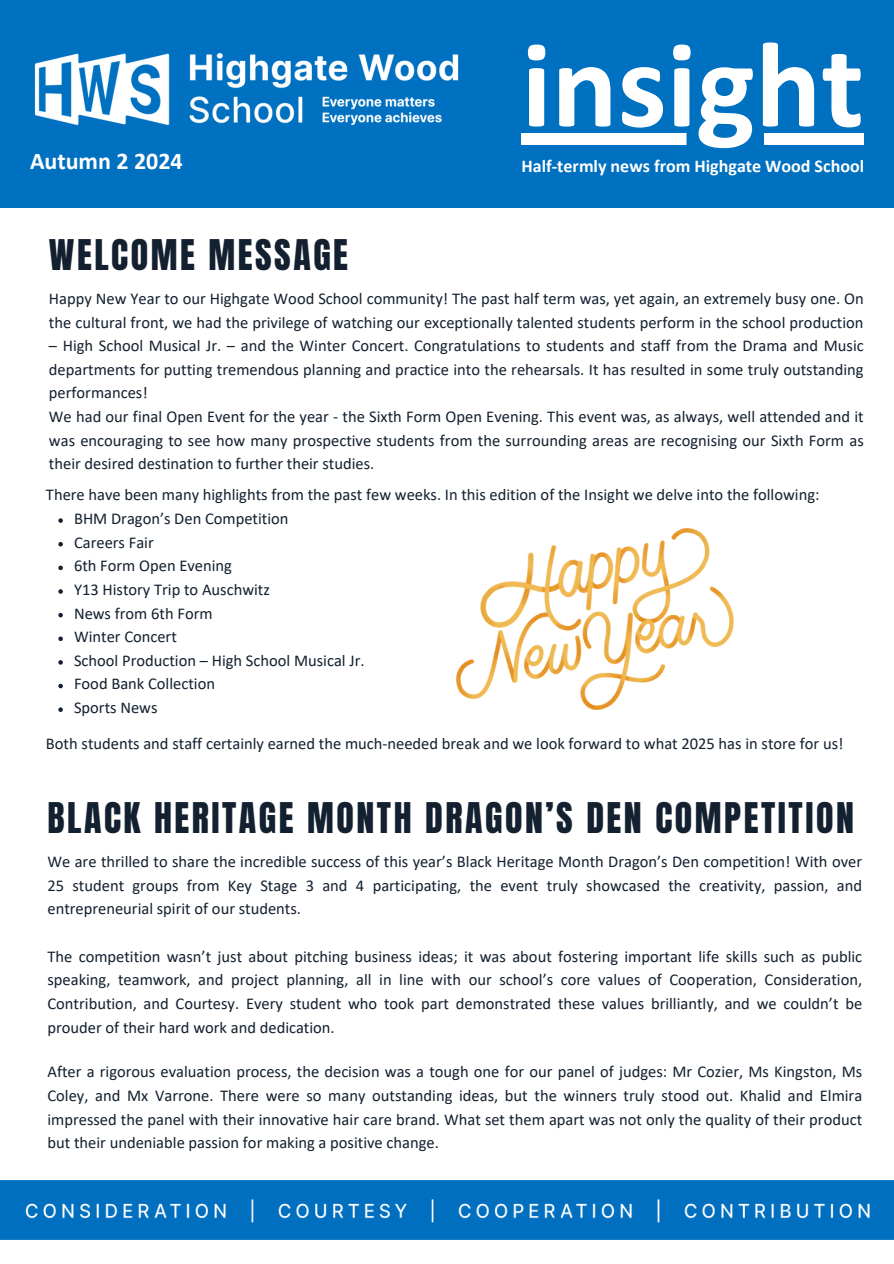
<style>
.page{position:relative;width:894px;height:1264px;background:#fff}
.page>*{position:absolute;margin:0;border:0;box-sizing:border-box;transform-origin:0 0}
.t1{font:700 123.15px "Calibri";color:#fff}
.t2{font:36px "Anton";letter-spacing:.07em;color:#13202f}
.t3{font:700 24px "Calibri";color:#fff}
.t4{font:700 18px "Calibri";color:#fff}
.t5{font:16.5px/23.7px "Calibri";color:#13202f;text-align:justify}
</style>
<div class="page">
<div style="left:0;top:0;width:893px;height:208px;background:#0070c0"></div>
<img style="left:34px;top:52px;width:425px;height:74px">
<img style="left:0;top:1180px;width:893px;height:59px">
<img style="left:456px;top:528px;width:277px;height:181px">
<svg style="left:58px;top:518px;width:5px;height:5px"></svg>
<svg style="left:58px;top:542px;width:5px;height:4px"></svg>
<svg style="left:58px;top:565px;width:5px;height:5px"></svg>
<svg style="left:58px;top:589px;width:5px;height:4px"></svg>
<svg style="left:58px;top:613px;width:5px;height:4px"></svg>
<svg style="left:58px;top:636px;width:5px;height:5px"></svg>
<svg style="left:58px;top:660px;width:5px;height:4px"></svg>
<svg style="left:58px;top:683px;width:5px;height:5px"></svg>
<svg style="left:58px;top:707px;width:5px;height:5px"></svg>
<svg style="left:521px;top:133px;width:343px;height:12px;fill:#fff"></svg>
<p class="t3" style="left:30px;top:151px;width:154px">Autumn 2 2024</p>
<p class="t2" style="left:49px;top:229px;width:300px">WELCOME MESSAGE</p>
<p class="t1" style="left:521px;top:34px;width:344px">insight</p>
<p class="t4" style="left:521px;top:159px;width:344px">Half-termly news from Highgate Wood School</p>
<p class="t5" style="left:49px;top:288px;width:816px">Happy New Year to our Highgate Wood School community! The past half term was, yet again, an extremely busy one. On the cultural front, we had the privilege of watching our exceptionally talented students perform in the school production</p>
<p class="t5" style="left:49px;top:335px;width:816px">– High School Musical Jr. – and the Winter Concert. Congratulations to students and staff from the Drama and Music departments for putting tremendous planning and practice into the rehearsals. It has resulted in some truly outstanding performances!</p>
<p class="t5" style="left:49px;top:406px;width:816px">We had our final Open Event for the year - the Sixth Form Open Evening. This event was, as always, well attended and it was encouraging to see how many prospective students from the surrounding areas are recognising our Sixth Form as their desired destination to further their studies.</p>
<p class="t5" style="left:46px;top:484px;width:774px">There have been many highlights from the past few weeks. In this edition of the Insight we delve into the following:</p>
<h3 class="t5" style="left:74px;top:508px;width:216px">BHM Dragon’s Den Competition</h3>
<h1 class="t5" style="left:74px;top:531px;width:81px">Careers Fair</h1>
<h4 class="t5" style="left:74px;top:555px;width:159px">6th Form Open Evening</h4>
<h2 class="t5" style="left:74px;top:579px;width:197px">Y13 History Trip to Auschwitz</h2>
<p class="t5" style="left:74px;top:602px;width:140px">News from 6th Form</p>
<p class="t5" style="left:74px;top:626px;width:104px">Winter Concert</p>
<p class="t5" style="left:74px;top:649px;width:292px">School Production – High School Musical Jr.</p>
<p class="t5" style="left:74px;top:673px;width:142px">Food Bank Collection</p>
<p class="t5" style="left:74px;top:697px;width:85px">Sports News</p>
<p class="t5" style="left:46px;top:733px;width:798px">Both students and staff certainly earned the much-needed break and we look forward to what 2025 has in store for us!</p>
<p class="t2" style="left:47px;top:792px;width:807px">BLACK HERITAGE MONTH DRAGON’S DEN COMPETITION</p>
<p class="t5" style="left:47px;top:851px;width:816px">We are thrilled to share the incredible success of this year’s Black Heritage Month Dragon’s Den competition! With over 25 student groups from Key Stage 3 and 4 participating, the event truly showcased the creativity, passion, and entrepreneurial spirit of our students.</p>
<h2 class="t5" style="left:47px;top:945px;width:816px">The competition wasn’t just about pitching business ideas; it was about fostering important life skills such as public speaking, teamwork, and project planning, all in line with our school’s core values of Cooperation, Consideration, Contribution, and Courtesy. Every student who took part demonstrated these values brilliantly, and we couldn’t be prouder of their hard work and dedication.</h2>
<p class="t5" style="left:47px;top:1061px;width:816px">After a rigorous evaluation process, the decision was a tough one for our panel of judges: Mr Cozier, Ms Kingston, Ms Coley, and Mx Varrone. There were so many outstanding ideas, but the winners truly stood out. Khalid and Elmira impressed the panel with their innovative hair care brand. What set them apart was not only the quality of their product but their undeniable passion for making a positive change.</p>
</div>
